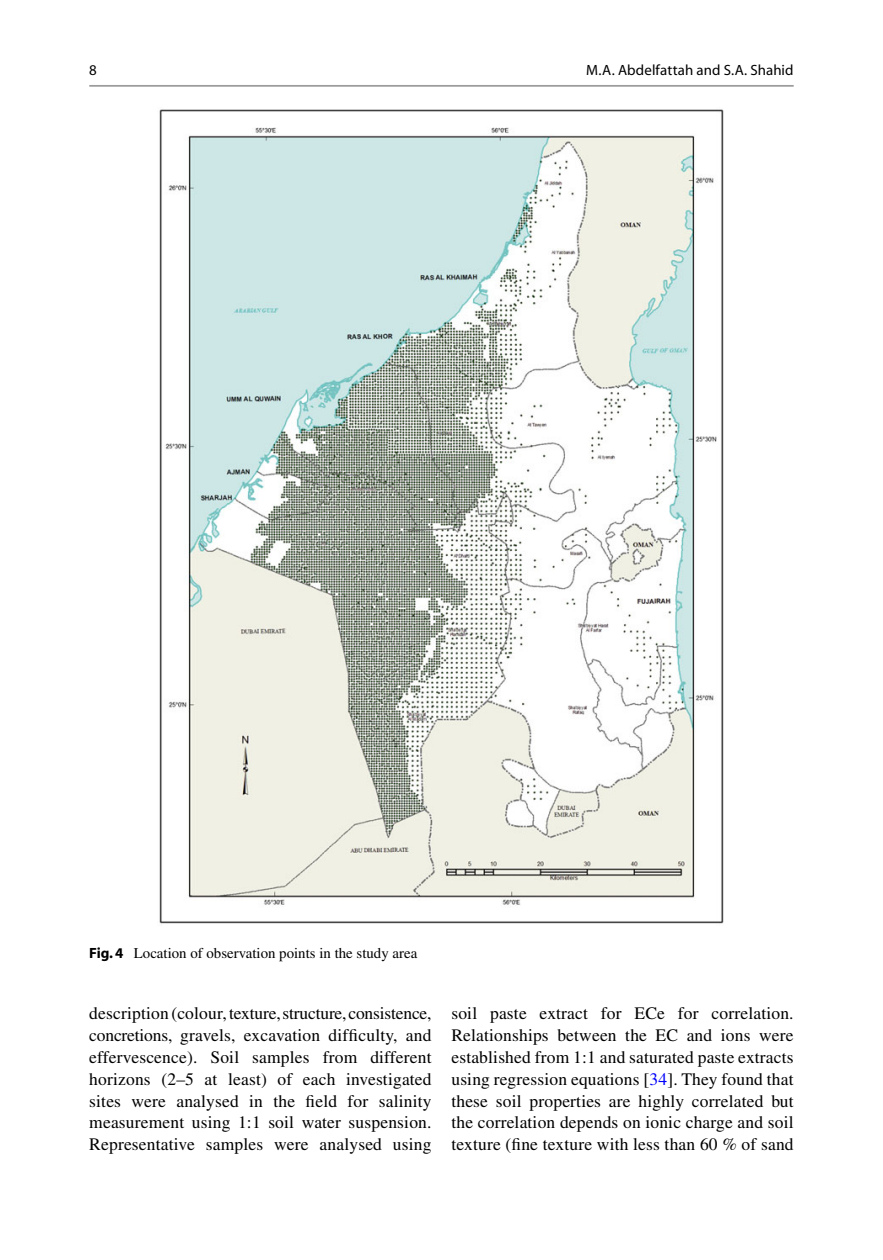
<style>
.page{position:relative;width:883px;height:1260px;background:#fff}
.page>*{position:absolute;margin:0;border:0;box-sizing:border-box;transform-origin:0 0}
.t1{font:17.5px/21.9px "Times";letter-spacing:.01em;color:#000;text-align:justify}
.t2{font:14.88px "Times";color:#000}
.t3{font:14.88px "Myriad";letter-spacing:.005em;color:#000}
.s1{font-family:"Myriad";font-weight:700}
.s2{color:#0000fa}
</style>
<div class="page">
<img style="left:159px;top:109px;width:565px;height:815px">
<hr style="left:89px;top:85px;width:705px;height:2px;background:#9c9c9c">
<p class="t3" style="left:89px;top:64px;width:9px">8</p>
<p class="t3" style="left:586px;top:64px;width:209px">M.A. Abdelfattah and S.A. Shahid</p>
<p class="t2" style="left:89px;top:947px;width:330px"><span class="s1">Fig. 4</span> Location of observation points in the study area</p>
<p class="t1" style="left:89px;top:1004px;width:344px">description (colour, texture, structure, consistence, concretions, gravels, excavation difficulty, and effervescence). Soil samples from different horizons (2–5 at least) of each investigated sites were analysed in the field for salinity measurement using 1:1 soil water suspension.<br>Representative samples were analysed using</p>
<p class="t1" style="left:451px;top:1004px;width:344px">soil paste extract for ECe for correlation.<br>Relationships between the EC and ions were established from 1:1 and saturated paste extracts using regression equations [ <span class="s2">34</span> ]. They found that these soil properties are highly correlated but the correlation depends on ionic charge and soil texture (fine texture with less than 60 % of sand</p>
</div>
